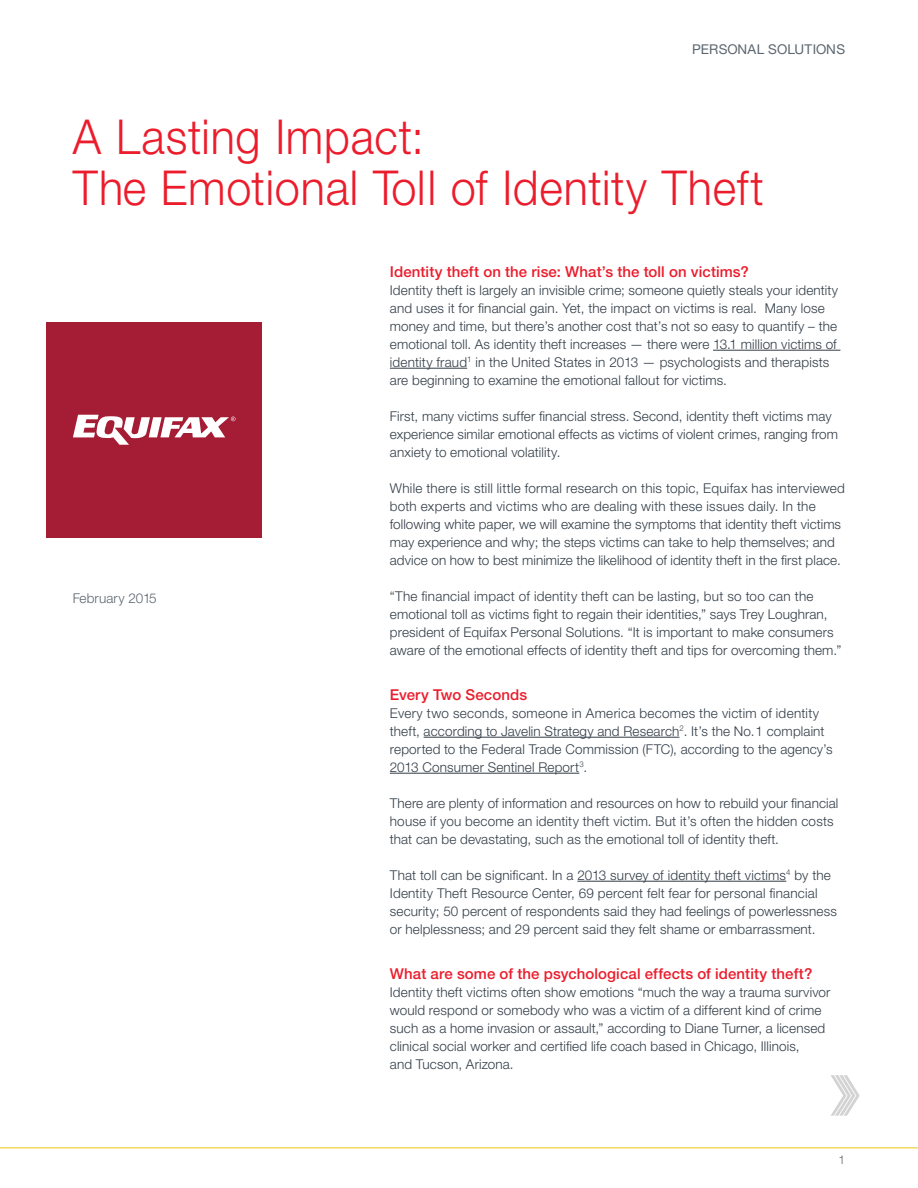
<style>
.page{position:relative;width:918px;height:1188px;background:#fff}
.page>*{position:absolute;margin:0;border:0;box-sizing:border-box;transform-origin:0 0}
.t1{font:300 48.15px/51px "Helvetica Neue LT Std";letter-spacing:.015em;color:#eb1c2c;scale:.93 1}
.t2{font:500 15px "Helvetica Neue LT Std";letter-spacing:.005em;color:#eb1c2c}
.t3{font:300 13.5px/18px "Helvetica Neue LT Std";letter-spacing:.01em;color:#323d47}
.t4{font:13.5px "Helvetica Neue LT Std";letter-spacing:.01em;color:#5c666f}
.t5{font:300 13.5px "Helvetica Neue LT Std";letter-spacing:.01em;color:#5c666f}
.t6{font:300 12px "Helvetica Neue LT Std";color:#5c666f}
</style>
<div class="page">
<div style="left:46px;top:322px;width:216px;height:216px;background:#a51d35"></div>
<hr style="left:0;top:1148px;width:918px;height:1px;background:#f3c314">
<svg style="left:73px;top:415px;width:162px;height:30px"></svg>
<hr style="left:713px;top:350px;width:127px;height:1px;background:#323d47">
<hr style="left:390px;top:368px;width:77px;height:1px;background:#323d47">
<hr style="left:424px;top:737px;width:255px;height:1px;background:#323d47">
<hr style="left:390px;top:773px;width:189px;height:1px;background:#323d47">
<hr style="left:577px;top:881px;width:209px;height:1px;background:#323d47">
<svg style="left:831px;top:1075px;width:29px;height:41px"></svg>
<p class="t4" style="left:692px;top:41px;width:155px">PERSONAL SOLUTIONS</p>
<h1 class="t1" style="left:73px;top:110px;width:745px">A Lasting Impact:<br>The Emotional Toll of Identity Theft</h1>
<p class="t5" style="left:73px;top:590px;width:85px">February 2015</p>
<p class="t2" style="left:390px;top:263px;width:360px">Identity theft on the rise: What’s the toll on victims?</p>
<p class="t3" style="left:390px;top:281px;width:450px">Identity theft is largely an invisible crime; someone quietly steals your identity and uses it for financial gain. Yet, the impact on victims is real. Many lose money and time, but there’s another cost that’s not so easy to quantify – the emotional toll. As identity theft increases — there were 13.1 million victims of identity fraud<sup>1</sup> in the United States in 2013 — psychologists and therapists are beginning to examine the emotional fallout for victims.</p>
<p class="t3" style="left:390px;top:407px;width:450px">First, many victims suffer financial stress. Second, identity theft victims may experience similar emotional effects as victims of violent crimes, ranging from anxiety to emotional volatility.</p>
<p class="t3" style="left:390px;top:479px;width:457px">While there is still little formal research on this topic, Equifax has interviewed both experts and victims who are dealing with these issues daily. In the following white paper, we will examine the symptoms that identity theft victims may experience and why; the steps victims can take to help themselves; and advice on how to best minimize the likelihood of identity theft in the first place.</p>
<p class="t3" style="left:390px;top:587px;width:453px">“The financial impact of identity theft can be lasting, but so too can the emotional toll as victims fight to regain their identities,” says Trey Loughran, president of Equifax Personal Solutions. “It is important to make consumers aware of the emotional effects of identity theft and tips for overcoming them.”</p>
<p class="t2" style="left:390px;top:686px;width:139px">Every Two Seconds</p>
<p class="t3" style="left:390px;top:704px;width:444px">Every two seconds, someone in America becomes the victim of identity theft, according to Javelin Strategy and Research<sup>2</sup>. It’s the No. 1 complaint reported to the Federal Trade Commission (FTC), according to the agency’s 2013 Consumer Sentinel Report<sup>3</sup>.</p>
<p class="t3" style="left:390px;top:794px;width:450px">There are plenty of information and resources on how to rebuild your financial house if you become an identity theft victim. But it’s often the hidden costs that can be devastating, such as the emotional toll of identity theft.</p>
<p class="t3" style="left:390px;top:866px;width:449px">That toll can be significant. In a 2013 survey of identity theft victims<sup>4</sup> by the Identity Theft Resource Center, 69 percent felt fear for personal financial security; 50 percent of respondents said they had feelings of powerlessness or helplessness; and 29 percent said they felt shame or embarrassment.</p>
<p class="t2" style="left:390px;top:965px;width:424px">What are some of the psychological effects of identity theft?</p>
<p class="t3" style="left:390px;top:983px;width:442px">Identity theft victims often show emotions “much the way a trauma survivor would respond or somebody who was a victim of a different kind of crime such as a home invasion or assault,” according to Diane Turner, a licensed clinical social worker and certified life coach based in Chicago, Illinois,<br>and Tucson, Arizona.</p>
<p class="t6" style="left:838px;top:1153px;width:8px">1</p>
</div>
